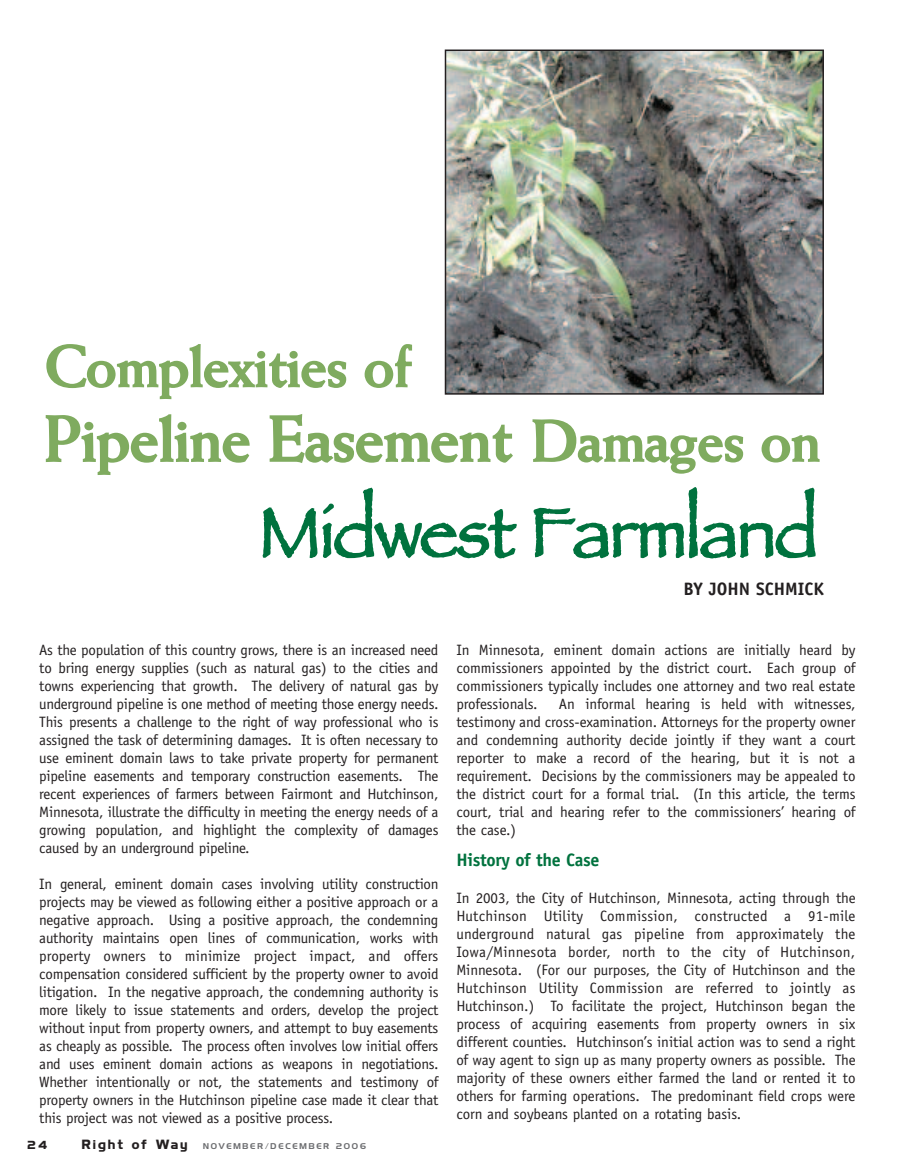
<style>
.page{position:relative;width:905px;height:1175px;background:#fff}
.page>*{position:absolute;margin:0;border:0;box-sizing:border-box;transform-origin:0 0}
.t1{font:72px "Papyrus";letter-spacing:-.02em;color:#00723e}
.t2{font:700 64.5px "Weiss";letter-spacing:-.02em;color:#7fab5f}
.t3{font:700 58.5px "Weiss";letter-spacing:-.02em;color:#7fab5f}
.t4{font:700 18px "Officina Sans";letter-spacing:-.015em;color:#00723e}
.t5{font:700 18px "Officina Sans";color:#231f20}
.t6{font:15px/18px "Officina Sans";letter-spacing:-.015em;color:#231f20;text-align:justify}
.t7{font:700 12px "Highland Gothic FLF";letter-spacing:.165em;color:#231f20}
.t8{font:700 10.5px "Highland Gothic FLF";color:#231f20}
.t9{font:7.5px "Highland Gothic FLF";letter-spacing:.25em;color:#6c6d70}
.s1{font-size:58.5px}
</style>
<div class="page">
<img style="left:448px;top:53px;width:373px;height:339px">
<div style="left:445px;top:50px;width:379px;height:345px;border:2px solid #231f20"></div>
<h3 class="t3" style="left:44px;top:346px;width:368px">Complexities of</h3>
<h2 class="t2" style="left:45px;top:416px;width:777px">Pipeline Easement <span class="s1">Damages on</span></h2>
<h1 class="t1" style="left:259px;top:489px;width:560px">Midwest Farmland</h1>
<p class="t5" style="left:683px;top:581px;width:142px">BY JOHN SCHMICK</p>
<p class="t6" style="left:39px;top:641px;width:401px">As the population of this country grows, there is an increased need to bring energy supplies (such as natural gas) to the cities and towns experiencing that growth. The delivery of natural gas by underground pipeline is one method of meeting those energy needs.<br>This presents a challenge to the right of way professional who is assigned the task of determining damages. It is often necessary to use eminent domain laws to take private property for permanent pipeline easements and temporary construction easements. The recent experiences of farmers between Fairmont and Hutchinson, Minnesota, illustrate the difficulty in meeting the energy needs of a growing population, and highlight the complexity of damages caused by an underground pipeline.</p>
<p class="t6" style="left:39px;top:875px;width:401px">In general, eminent domain cases involving utility construction projects may be viewed as following either a positive approach or a negative approach. Using a positive approach, the condemning authority maintains open lines of communication, works with property owners to minimize project impact, and offers compensation considered sufficient by the property owner to avoid litigation. In the negative approach, the condemning authority is more likely to issue statements and orders, develop the project without input from property owners, and attempt to buy easements as cheaply as possible. The process often involves low initial offers and uses eminent domain actions as weapons in negotiations.<br>Whether intentionally or not, the statements and testimony of property owners in the Hutchinson pipeline case made it clear that this project was not viewed as a positive process.</p>
<p class="t8" style="left:28px;top:1138px;width:21px">24</p>
<p class="t7" style="left:82px;top:1137px;width:107px">Right of Way</p>
<p class="t9" style="left:203px;top:1141px;width:164px">NOVEMBER/DECEMBER 2006</p>
<p class="t6" style="left:456px;top:641px;width:401px">In Minnesota, eminent domain actions are initially heard by commissioners appointed by the district court. Each group of commissioners typically includes one attorney and two real estate professionals.</p>
<p class="t6" style="left:456px;top:695px;width:401px;text-indent:102px">An informal hearing is held with witnesses, testimony and cross-examination. Attorneys for the property owner and condemning authority decide jointly if they want a court reporter to make a record of the hearing, but it is not a requirement. Decisions by the commissioners may be appealed to the district court for a formal trial. (In this article, the terms court, trial and hearing refer to the commissioners’ hearing of the case.)</p>
<p class="t4" style="left:456px;top:853px;width:145px">History of the Case</p>
<p class="t6" style="left:456px;top:890px;width:401px">In 2003, the City of Hutchinson, Minnesota, acting through the Hutchinson Utility Commission, constructed a 91-mile underground natural gas pipeline from approximately the Iowa/Minnesota border, north to the city of Hutchinson, Minnesota. (For our purposes, the City of Hutchinson and the Hutchinson Utility Commission are referred to jointly as Hutchinson.) To facilitate the project, Hutchinson began the process of acquiring easements from property owners in six different counties. Hutchinson’s initial action was to send a right of way agent to sign up as many property owners as possible. The majority of these owners either farmed the land or rented it to others for farming operations. The predominant field crops were corn and soybeans planted on a rotating basis.</p>
</div>
